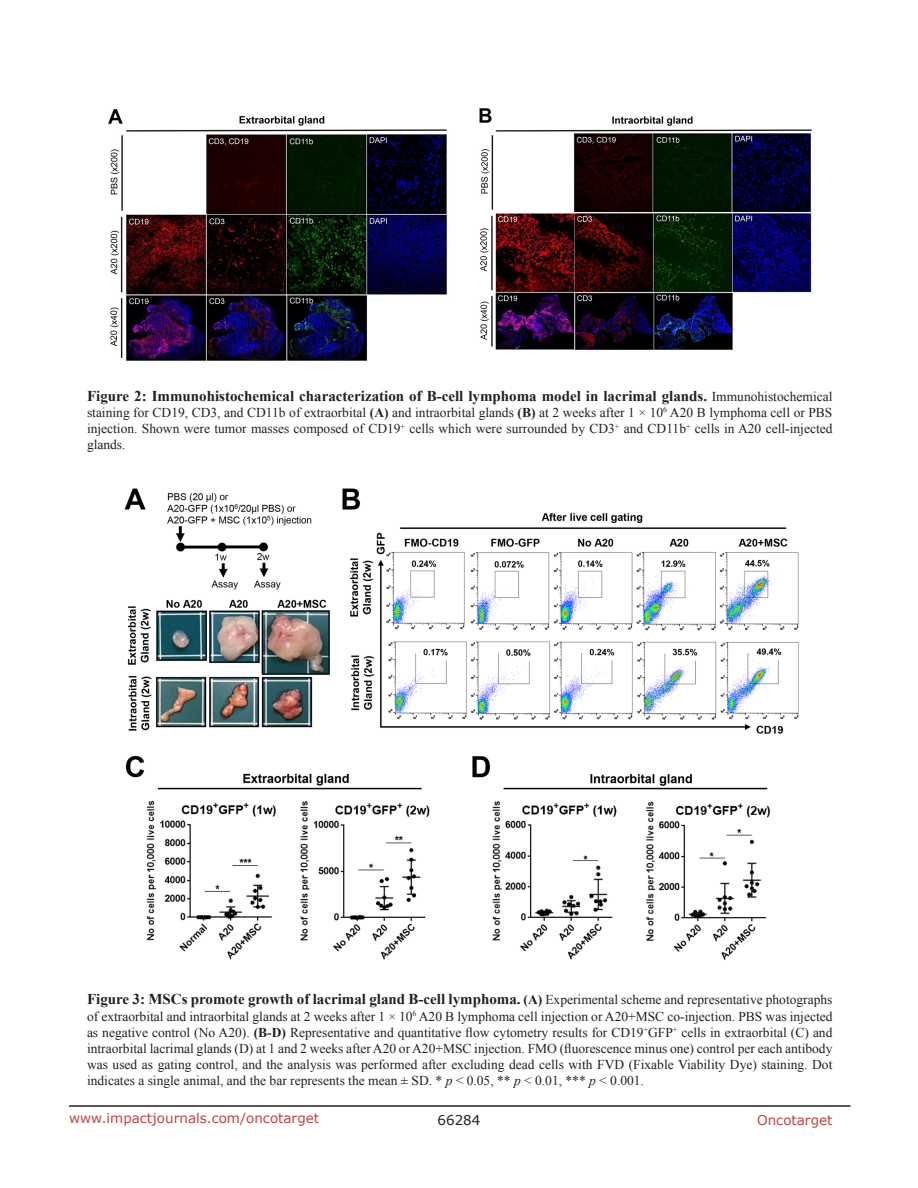
<style>
.page{position:relative;width:918px;height:1188px;background:#fff}
.page>*{position:absolute;margin:0;border:0;box-sizing:border-box;transform-origin:0 0}
.figuretext{font:700 15px "Times New Roman";color:#231f20}
.figuretext-2{font:13.5px/16.2px "Times New Roman";color:#231f20;text-align:justify}
.t1{font:13.5px "Verdana";color:#c24141}
.t2{font:13.5px "Verdana";color:#231f20}
.s1{font-weight:400;font-size:13.5px}
.s2{font-weight:700}
.s3{font-size:13.5px}
.s4{font-style:italic}
</style>
<div class="page">
<hr style="left:69px;top:1105px;width:781px;height:2px;background:#231f20">
<img style="left:124px;top:488px;width:675px;height:472px">
<img style="left:108px;top:108px;width:339px;height:253px">
<img style="left:479px;top:108px;width:333px;height:242px">
<p class="figuretext" style="left:87px;top:385px;width:747px">Figure 2: Immunohistochemical characterization of B-cell lymphoma model in lacrimal glands. <span class="s1">Immunohistochemical</span></p>
<p class="figuretext-2" style="left:87px;top:404px;width:747px">staining for CD19, CD3, and CD11b of extraorbital <span class="s2">(A)</span> and intraorbital glands <span class="s2">(B)</span> at 2 weeks after 1 × 10<sup>6</sup> A20 B lymphoma cell or PBS injection. Shown were tumor masses composed of CD19<sup>+</sup> cells which were surrounded by CD3<sup>+</sup> and CD11b<sup>+</sup> cells in A20 cell-injected glands.</p>
<p class="figuretext" style="left:87px;top:989px;width:747px">Figure 3: MSCs promote growth of lacrimal gland B-cell lymphoma. <span class="s3">(A)</span> <span class="s1">Experimental scheme and representative photographs</span></p>
<p class="figuretext-2" style="left:87px;top:1008px;width:747px">of extraorbital and intraorbital glands at 2 weeks after 1 × 10<sup>6</sup> A20 B lymphoma cell injection or A20+MSC co-injection. PBS was injected as negative control (No A20). <span class="s2">(B-D)</span> Representative and quantitative flow cytometry results for CD19<sup>+</sup>GFP<sup>+</sup> cells in extraorbital (C) and intraorbital lacrimal glands (D) at 1 and 2 weeks after A20 or A20+MSC injection. FMO (fluorescence minus one) control per each antibody was used as gating control, and the analysis was performed after excluding dead cells with FVD (Fixable Viability Dye) staining. Dot indicates a single animal, and the bar represents the mean ± SD. * <span class="s4">p</span> &lt; 0.05, ** <span class="s4">p</span> &lt; 0.01, *** <span class="s4">p</span> &lt; 0.001.</p>
<p class="t1" style="left:69px;top:1109px;width:252px">www.impactjournals.com/oncotarget</p>
<p class="t2" style="left:438px;top:1111px;width:44px">66284</p>
<p class="t1" style="left:757px;top:1111px;width:77px">Oncotarget</p>
</div>
